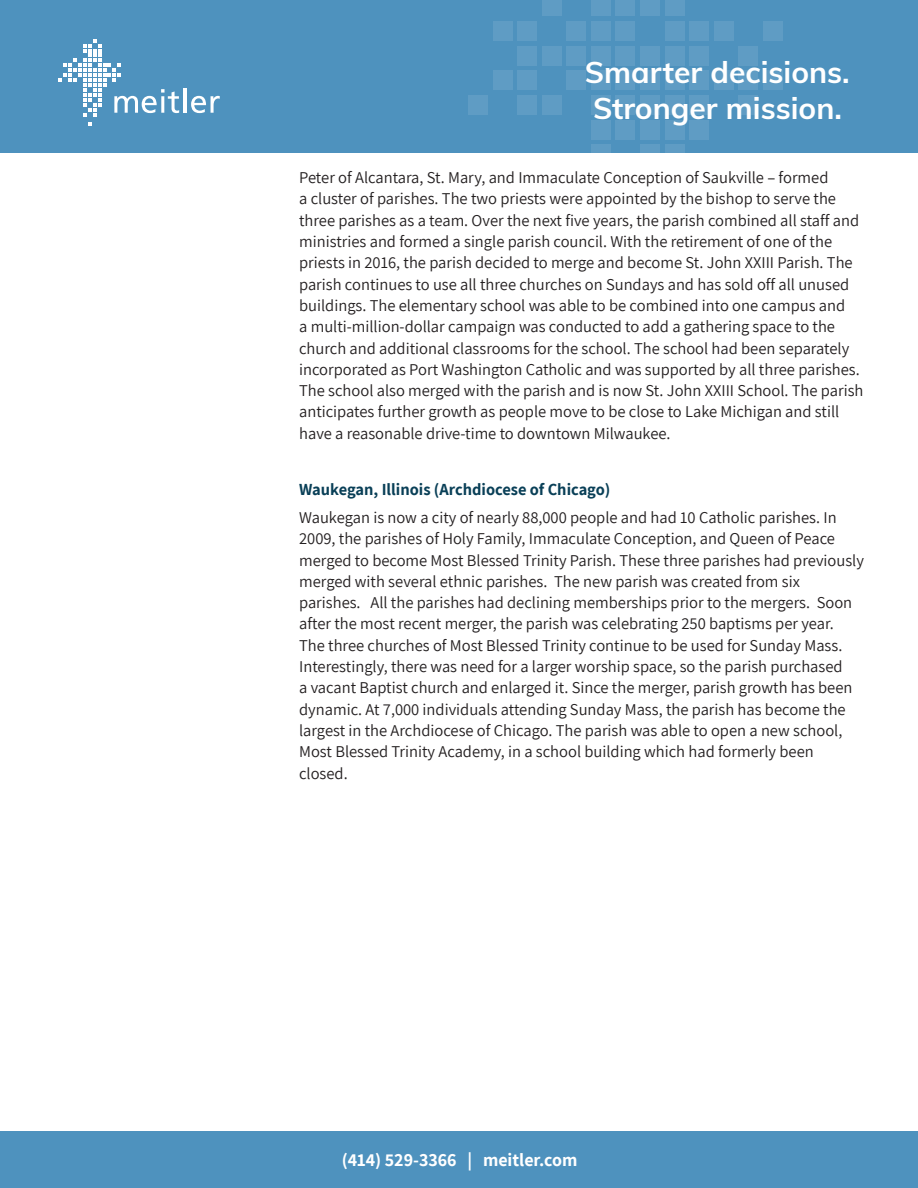
<style>
.page{position:relative;width:918px;height:1188px;background:#fff}
.page>*{position:absolute;margin:0;border:0;box-sizing:border-box;transform-origin:0 0}
.t1{font:700 30px/36px "Muli";color:#fff}
.t2{font:700 18px "Assistant";color:#fff}
.t3{font:16.5px/21.3px "Assistant";color:#231f20}
.t4{font:700 16.5px "Assistant";color:#093f57}
</style>
<div class="page">
<div style="left:0;top:1132px;width:918px;height:56px;background:#4e92be"></div>
<div style="left:0;top:0;width:918px;height:152px;background:#4e92be"></div>
<hr style="left:184px;top:89px;width:3px;height:24px;background:#fff">
<svg style="left:191px;top:96px;width:29px;height:17px"></svg>
<svg style="left:58px;top:39px;width:121px;height:87px"></svg>
<div style="left:468px;top:95px;width:20px;height:20px;background:#5f9cc4"></div>
<div style="left:566px;top:21px;width:20px;height:20px;background:#5f9cc4"></div>
<div style="left:566px;top:70px;width:20px;height:20px;background:#5f9cc4"></div>
<div style="left:566px;top:46px;width:20px;height:20px;background:#5f9cc4"></div>
<div style="left:714px;top:21px;width:20px;height:20px;background:#5f9cc4"></div>
<div style="left:714px;top:70px;width:20px;height:20px;background:#5f9cc4"></div>
<div style="left:738px;top:95px;width:20px;height:20px;background:#5f9cc4"></div>
<div style="left:738px;top:70px;width:20px;height:20px;background:#5f9cc4"></div>
<div style="left:738px;top:46px;width:20px;height:20px;background:#5f9cc4"></div>
<div style="left:640px;top:46px;width:20px;height:20px;background:#5f9cc4"></div>
<div style="left:640px;top:70px;width:20px;height:20px;background:#5f9cc4"></div>
<div style="left:640px;top:95px;width:20px;height:20px;background:#5f9cc4"></div>
<svg style="left:640px;top:144px;width:20px;height:9px"></svg>
<div style="left:640px;top:120px;width:20px;height:20px;background:#5f9cc4"></div>
<div style="left:640px;top:0;width:20px;height:16px;background:#5f9cc4"></div>
<div style="left:616px;top:21px;width:19px;height:20px;background:#5f9cc4"></div>
<div style="left:616px;top:46px;width:19px;height:20px;background:#5f9cc4"></div>
<div style="left:616px;top:70px;width:19px;height:20px;background:#5f9cc4"></div>
<div style="left:616px;top:95px;width:19px;height:20px;background:#5f9cc4"></div>
<div style="left:616px;top:120px;width:19px;height:20px;background:#5f9cc4"></div>
<div style="left:616px;top:0;width:19px;height:16px;background:#5f9cc4"></div>
<div style="left:542px;top:0;width:20px;height:16px;background:#5f9cc4"></div>
<div style="left:542px;top:46px;width:20px;height:20px;background:#5f9cc4"></div>
<div style="left:542px;top:95px;width:20px;height:20px;background:#5f9cc4"></div>
<div style="left:517px;top:95px;width:20px;height:20px;background:#5f9cc4"></div>
<div style="left:517px;top:70px;width:20px;height:20px;background:#5f9cc4"></div>
<div style="left:517px;top:46px;width:20px;height:20px;background:#5f9cc4"></div>
<div style="left:517px;top:21px;width:20px;height:20px;background:#5f9cc4"></div>
<div style="left:493px;top:70px;width:20px;height:20px;background:#5f9cc4"></div>
<div style="left:493px;top:21px;width:20px;height:20px;background:#5f9cc4"></div>
<div style="left:763px;top:70px;width:20px;height:20px;background:#5f9cc4"></div>
<div style="left:763px;top:21px;width:20px;height:20px;background:#5f9cc4"></div>
<div style="left:665px;top:120px;width:20px;height:20px;background:#5f9cc4"></div>
<svg style="left:665px;top:144px;width:20px;height:9px"></svg>
<div style="left:665px;top:21px;width:20px;height:20px;background:#5f9cc4"></div>
<div style="left:665px;top:46px;width:20px;height:20px;background:#5f9cc4"></div>
<div style="left:665px;top:70px;width:20px;height:20px;background:#5f9cc4"></div>
<div style="left:665px;top:95px;width:20px;height:20px;background:#5f9cc4"></div>
<div style="left:665px;top:0;width:20px;height:16px;background:#5f9cc4"></div>
<div style="left:591px;top:21px;width:20px;height:20px;background:#5f9cc4"></div>
<div style="left:591px;top:95px;width:20px;height:20px;background:#5f9cc4"></div>
<div style="left:591px;top:120px;width:20px;height:20px;background:#5f9cc4"></div>
<div style="left:591px;top:0;width:20px;height:16px;background:#5f9cc4"></div>
<div style="left:591px;top:46px;width:20px;height:20px;background:#5f9cc4"></div>
<div style="left:591px;top:70px;width:20px;height:20px;background:#5f9cc4"></div>
<svg style="left:591px;top:144px;width:20px;height:9px"></svg>
<div style="left:689px;top:95px;width:20px;height:20px;background:#5f9cc4"></div>
<div style="left:689px;top:21px;width:20px;height:20px;background:#5f9cc4"></div>
<div style="left:689px;top:70px;width:20px;height:20px;background:#5f9cc4"></div>
<div style="left:689px;top:46px;width:20px;height:20px;background:#5f9cc4"></div>
<div style="left:689px;top:120px;width:20px;height:20px;background:#5f9cc4"></div>
<h1 class="t1" style="left:585px;top:54px;width:266px">Smarter decisions.<br>Stronger mission.</h1>
<p class="t3" style="left:299px;top:166px;width:566px">Peter of Alcantara, St. Mary, and Immaculate Conception of Saukville – formed<br>a cluster of parishes. The two priests were appointed by the bishop to serve the three parishes as a team. Over the next five years, the parish combined all staff and ministries and formed a single parish council. With the retirement of one of the priests in 2016, the parish decided to merge and become St. John XXIII Parish. The parish continues to use all three churches on Sundays and has sold off all unused buildings. The elementary school was able to be combined into one campus and<br>a multi-million-dollar campaign was conducted to add a gathering space to the church and additional classrooms for the school. The school had been separately incorporated as Port Washington Catholic and was supported by all three parishes.<br>The school also merged with the parish and is now St. John XXIII School. The parish anticipates further growth as people move to be close to Lake Michigan and still have a reasonable drive-time to downtown Milwaukee.</p>
<p class="t4" style="left:299px;top:478px;width:313px">Waukegan, Illinois (Archdiocese of Chicago)</p>
<p class="t3" style="left:299px;top:506px;width:566px">Waukegan is now a city of nearly 88,000 people and had 10 Catholic parishes. In 2009, the parishes of Holy Family, Immaculate Conception, and Queen of Peace merged to become Most Blessed Trinity Parish. These three parishes had previously merged with several ethnic parishes. The new parish was created from six parishes. All the parishes had declining memberships prior to the mergers. Soon after the most recent merger, the parish was celebrating 250 baptisms per year.<br>The three churches of Most Blessed Trinity continue to be used for Sunday Mass.<br>Interestingly, there was need for a larger worship space, so the parish purchased<br>a vacant Baptist church and enlarged it. Since the merger, parish growth has been dynamic. At 7,000 individuals attending Sunday Mass, the parish has become the largest in the Archdiocese of Chicago. The parish was able to open a new school, Most Blessed Trinity Academy, in a school building which had formerly been closed.</p>
<p class="t2" style="left:342px;top:1148px;width:237px">(414) 529-3366 | meitler.com</p>
</div>
